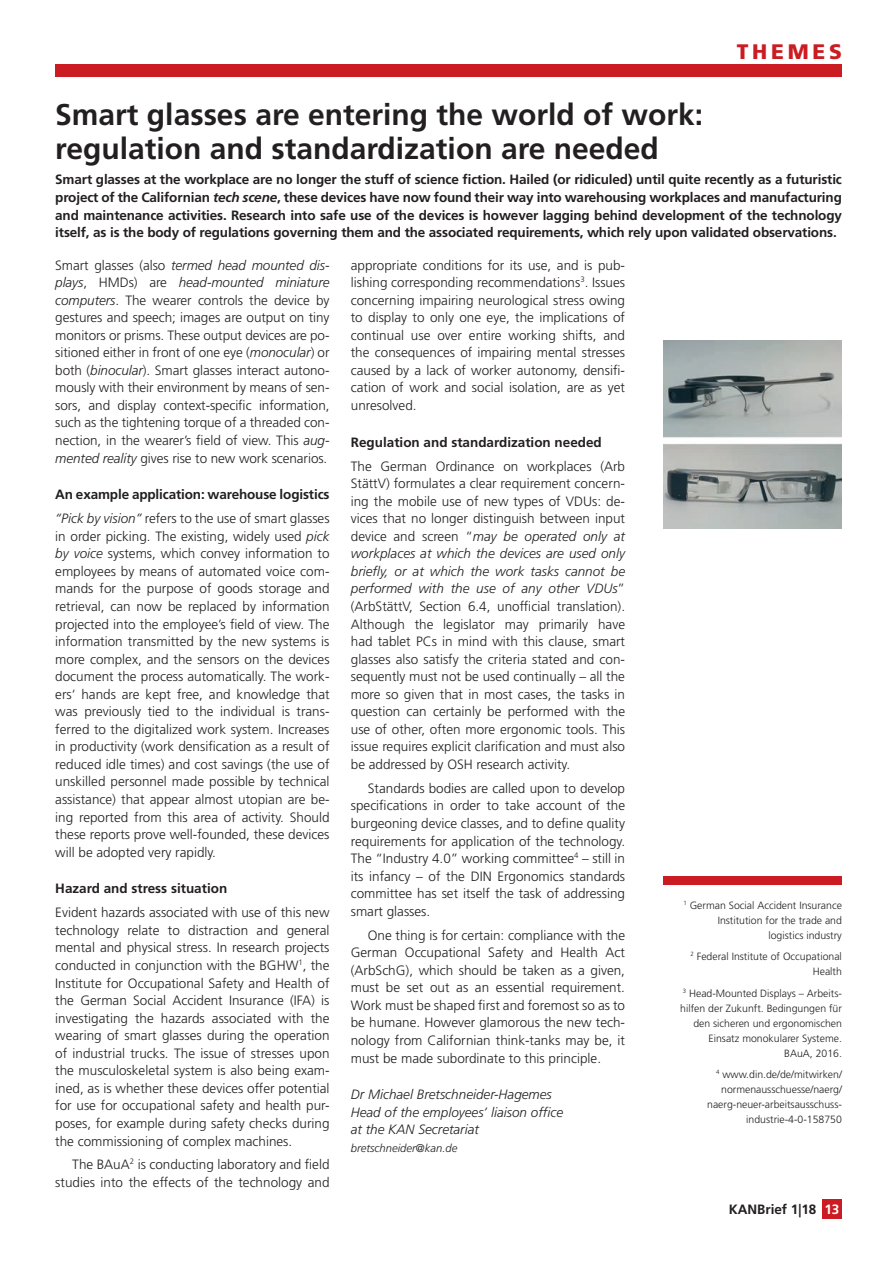
<style>
.page{position:relative;width:893px;height:1263px;background:#fff}
.page>*{position:absolute;margin:0;border:0;box-sizing:border-box;transform-origin:0 0}
.t1{font:700 30px/34.5px "Frutiger";color:#231f20}
.t2{font:900 21px "Frutiger";letter-spacing:.18em;color:#ca1c22}
.t3{font:300 13.5px/17.5px "Frutiger LT Std";color:#231f20;text-align:justify}
.t4{font:700 13.5px/17.5px "Frutiger LT Std";letter-spacing:-.01em;color:#231f20;text-align:justify}
.t5{font:700 13.5px "Frutiger";color:#231f20}
.t6{font:italic 300 13.5px/17.5px "Frutiger";color:#231f20}
.t7{font:italic 300 11.25px "Frutiger LT Std";color:#231f20}
.t8{font:300 10.5px/15px "Frutiger";color:#231f20;text-align:right}
.s1{font-style:italic}
.s2{color:#fff}
</style>
<div class="page">
<div style="left:55px;top:64px;width:787px;height:13px;background:#ca1c22"></div>
<div style="left:822px;top:1199px;width:20px;height:20px;background:#ca1c22"></div>
<img style="left:663px;top:340px;width:179px;height:189px">
<div style="left:663px;top:876px;width:179px;height:8px;background:#ca1c22"></div>
<h2 class="t2" style="left:737px;top:39px;width:107px">THEMES</h2>
<h1 class="t1" style="left:55px;top:97px;width:649px">Smart glasses are entering the world of work: regulation and standardization are needed</h1>
<p class="t4" style="left:55px;top:171px;width:788px">Smart glasses at the workplace are no longer the stuff of science fiction. Hailed (or ridiculed) until quite recently as a futuristic project of the Californian <span class="s1">tech scene</span>, these devices have now found their way into warehousing workplaces and manufacturing and maintenance activities. Research into safe use of the devices is however lagging behind development of the technology itself, as is the body of regulations governing them and the associated requirements, which rely upon validated observations.</p>
<p class="t3" style="left:55px;top:256px;width:276px">Smart glasses (also <span class="s1">termed head mounted dis&shy;plays</span>, HMDs) are <span class="s1">head-mounted miniature computers</span>. The wearer controls the device by gestures and speech; images are output on tiny monitors or prisms. These output devices are po&shy;sitioned either in front of one eye (<span class="s1">monocular</span>) or both (<span class="s1">binocular</span>). Smart glasses interact autono&shy;mously with their environment by means of sen&shy;sors, and display context-specific information, such as the tightening torque of a threaded con&shy;nection, in the wearer’s field of view. This <span class="s1">aug&shy;mented reality</span> gives rise to new work scenarios.</p>
<p class="t5" style="left:55px;top:487px;width:276px">An example application: warehouse logistics</p>
<p class="t3" style="left:55px;top:510px;width:276px"><span class="s1">“Pick by vision”</span> refers to the use of smart glasses in order picking. The existing, widely used <span class="s1">pick by voice</span> systems, which convey information to employees by means of automated voice com&shy;mands for the purpose of goods storage and retrieval, can now be replaced by information projected into the employee’s field of view. The information transmitted by the new systems is more complex, and the sensors on the devices document the process automatically. The work&shy;ers‘ hands are kept free, and knowledge that was previously tied to the individual is trans&shy;ferred to the digitalized work system. Increases in productivity (work densification as a result of reduced idle times) and cost savings (the use of unskilled personnel made possible by technical assistance) that appear almost utopian are be&shy;ing reported from this area of activity. Should these reports prove well-founded, these devices will be adopted very rapidly.</p>
<p class="t5" style="left:55px;top:881px;width:174px">Hazard and stress situation</p>
<p class="t3" style="left:55px;top:904px;width:276px">Evident hazards associated with use of this new technology relate to distraction and general mental and physical stress. In research projects conducted in conjunction with the BGHW<sup>1</sup>, the Institute for Occupational Safety and Health of the German Social Accident Insurance (IFA) is investigating the hazards associated with the wearing of smart glasses during the operation of industrial trucks. The issue of stresses upon the musculoskeletal system is also being exam&shy;ined, as is whether these devices offer potential for use for occupational safety and health pur&shy;poses, for example during safety checks during the commissioning of complex machines.</p>
<p class="t3" style="left:55px;top:1156px;width:276px;text-align:right">The BAuA<sup>2</sup> is conducting laboratory and field studies into the effects of the technology and</p>
<p class="t3" style="left:351px;top:256px;width:276px">appropriate conditions for its use, and is pub&shy;lishing corresponding recommendations<sup>3</sup>. Issues concerning impairing neurological stress owing to display to only one eye, the implications of continual use over entire working shifts, and the consequences of impairing mental stresses caused by a lack of worker autonomy, densifi&shy;cation of work and social isolation, are as yet unresolved.</p>
<p class="t5" style="left:351px;top:434px;width:253px">Regulation and standardization needed</p>
<p class="t3" style="left:351px;top:457px;width:276px">The German Ordinance on workplaces (Arb StättV) formulates a clear requirement concern&shy;ing the mobile use of new types of VDUs: de&shy;vices that no longer distinguish between input device and screen “<span class="s1">may be operated only at workplaces at which the devices are used only briefly, or at which the work tasks cannot be performed with the use of any other VDUs</span>” (ArbStättV, Section 6.4, unofficial translation).<br>Although the legislator may primarily have had tablet PCs in mind with this clause, smart glasses also satisfy the criteria stated and con&shy;sequently must not be used continually – all the more so given that in most cases, the tasks in question can certainly be performed with the use of other, often more ergonomic tools. This issue requires explicit clarification and must also be addressed by OSH research activity.</p>
<p class="t3" style="left:351px;top:780px;width:276px;text-indent:17px">Standards bodies are called upon to develop specifications in order to take account of the burgeoning device classes, and to define quality requirements for application of the technology.<br>The “Industry 4.0” working committee<sup>4</sup> – still in its infancy – of the DIN Ergonomics standards committee has set itself the task of addressing smart glasses.</p>
<p class="t3" style="left:351px;top:926px;width:276px;text-indent:17px">One thing is for certain: compliance with the German Occupational Safety and Health Act (ArbSchG), which should be taken as a given, must be set out as an essential requirement.<br>Work must be shaped first and foremost so as to be humane. However glamorous the new tech&shy;nology from Californian think-tanks may be, it must be made subordinate to this principle.</p>
<p class="t6" style="left:351px;top:1086px;width:214px">Dr Michael Bretschneider-Hagemes<br>Head of the employees’ liaison office at the KAN Secretariat</p>
<p class="t7" style="left:351px;top:1141px;width:108px">bretschneider@kan.de</p>
<p class="t8" style="left:683px;top:898px;width:160px"><sup>1</sup> German Social Accident Insurance<br>Institution for the trade and logistics industry</p>
<p class="t8" style="left:690px;top:949px;width:153px"><sup>2</sup> Federal Institute of Occupational<br>Health</p>
<p class="t8" style="left:680px;top:986px;width:163px"><sup>3</sup> Head-Mounted Displays – Arbeits&shy;hilfen der Zukunft. Bedingungen für den sicheren und ergonomischen<br>Einsatz monokularer Systeme.<br>BAuA, 2016.</p>
<p class="t8" style="left:707px;top:1067px;width:136px"><sup>4</sup> www.din.de/de/mitwirken/ normenausschuesse/naerg/ naerg-neuer-arbeitsausschuss&shy;industrie-4-0-158750</p>
<p class="t5" style="left:729px;top:1201px;width:112px">KANBrief 1|18 <span class="s2">13</span></p>
</div>
